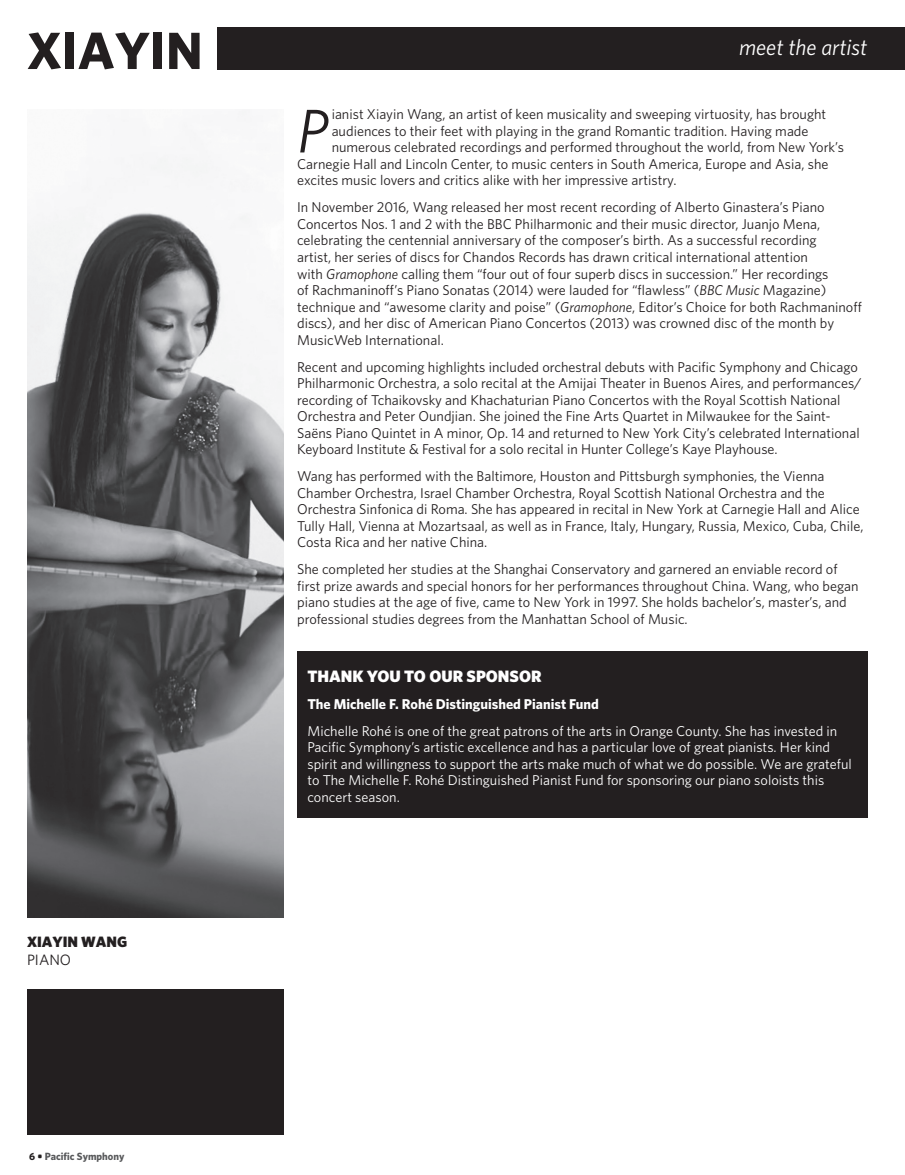
<style>
.page{position:relative;width:905px;height:1175px;background:#fff}
.page>*{position:absolute;margin:0;border:0;box-sizing:border-box;transform-origin:0 0}
.t1{font:italic 61.8px "Whitney";color:#231f20}
.t2{font:700 52.5px "Whitney";color:#231f20}
.t3{font:italic 22.5px "Whitney";color:#fff}
.t4{font:900 16.5px "Whitney";color:#fff}
.t5{font:900 15px "Whitney";color:#231f20}
.t6{font:15px "Whitney";color:#231f20}
.t7{font:14.25px/16.5px "Whitney";color:#231f20}
.t8{font:14.25px/16.5px "Whitney";color:#fff}
.t9{font:700 14.25px "Whitney";color:#fff}
.t10{font:700 10.5px "Whitney";color:#57585a}
.s1{font-style:italic}
.s2{color:#231f20}
</style>
<div class="page">
<div style="left:27px;top:989px;width:257px;height:145px;background:#231f20"></div>
<div style="left:218px;top:27px;width:686px;height:42px;background:#231f20"></div>
<img style="left:27px;top:111px;width:257px;height:807px">
<div style="left:297px;top:652px;width:570px;height:166px;background:#231f20"></div>
<h2 class="t2" style="left:27px;top:16px;width:177px">XIAYIN</h2>
<h3 class="t3" style="left:739px;top:32px;width:129px">meet the artist</h3>
<h1 class="t1" style="left:297px;top:90px;width:33px">P</h1>
<p class="t7" style="left:332px;top:106px;width:496px">ianist Xiayin Wang, an artist of keen musicality and sweeping virtuosity, has brought</p>
<p class="t7" style="left:332px;top:122px;width:478px">audiences to their feet with playing in the grand Romantic tradition. Having made</p>
<p class="t7" style="left:332px;top:139px;width:514px">numerous celebrated recordings and performed throughout the world, from New York’s</p>
<p class="t7" style="left:297px;top:155px;width:533px">Carnegie Hall and Lincoln Center, to music centers in South America, Europe and Asia, she</p>
<p class="t7" style="left:297px;top:172px;width:381px">excites music lovers and critics alike with her impressive artistry.</p>
<p class="t7" style="left:297px;top:199px;width:566px">In November 2016, Wang released her most recent recording of Alberto Ginastera’s Piano Concertos Nos. 1 and 2 with the BBC Philharmonic and their music director, Juanjo Mena, celebrating the centennial anniversary of the composer’s birth. As a successful recording<br>artist, her series of discs for Chandos Records has drawn critical international attention<br>with <span class="s1">Gramophone</span> calling them “four out of four superb discs in succession.” Her recordings<br>of Rachmaninoff’s Piano Sonatas (2014) were lauded for “flawless” (<span class="s1">BBC Music</span> Magazine) technique and “awesome clarity and poise” (<span class="s1">Gramophone</span>, Editor’s Choice for both Rachmaninoff discs), and her disc of American Piano Concertos (2013) was crowned disc of the month by MusicWeb International.</p>
<p class="t7" style="left:297px;top:358px;width:566px">Recent and upcoming highlights included orchestral debuts with Pacific Symphony and Chicago Philharmonic Orchestra, a solo recital at the Amijai Theater in Buenos Aires, and performances/ recording of Tchaikovsky and Khachaturian Piano Concertos with the Royal Scottish National Orchestra and Peter Oundjian. She joined the Fine Arts Quartet in Milwaukee for the Saint-Saëns Piano Quintet in A minor, Op. 14 and returned to New York City’s celebrated International Keyboard Institute &amp; Festival for a solo recital in Hunter College’s Kaye Playhouse.</p>
<p class="t7" style="left:297px;top:467px;width:568px">Wang has performed with the Baltimore, Houston and Pittsburgh symphonies, the Vienna Chamber Orchestra, Israel Chamber Orchestra, Royal Scottish National Orchestra and the Orchestra Sinfonica di Roma. She has appeared in recital in New York at Carnegie Hall and Alice Tully Hall, Vienna at Mozartsaal, as well as in France, Italy, Hungary, Russia, Mexico, Cuba, Chile, Costa Rica and her native China.</p>
<p class="t7" style="left:297px;top:560px;width:563px">She completed her studies at the Shanghai Conservatory and garnered an enviable record of first prize awards and special honors for her performances throughout China. Wang, who began piano studies at the age of five, came to New York in 1997. She holds bachelor’s, master’s, and professional studies degrees from the Manhattan School of Music.</p>
<p class="t5" style="left:27px;top:931px;width:102px">XIAYIN WANG</p>
<p class="t6" style="left:27px;top:949px;width:46px">PIANO</p>
<p class="t10" style="left:29px;top:1149px;width:97px"><span class="s2">6 •</span> Pacific Symphony</p>
<p class="t4" style="left:307px;top:665px;width:235px">THANK YOU TO OUR SPONSOR</p>
<p class="t9" style="left:307px;top:694px;width:293px">The Michelle F. Rohé Distinguished Pianist Fund</p>
<p class="t8" style="left:307px;top:722px;width:546px">Michelle Rohé is one of the great patrons of the arts in Orange County. She has invested in Pacific Symphony’s artistic excellence and has a particular love of great pianists. Her kind spirit and willingness to support the arts make much of what we do possible. We are grateful to The Michelle F. Rohé Distinguished Pianist Fund for sponsoring our piano soloists this concert season.</p>
</div>
